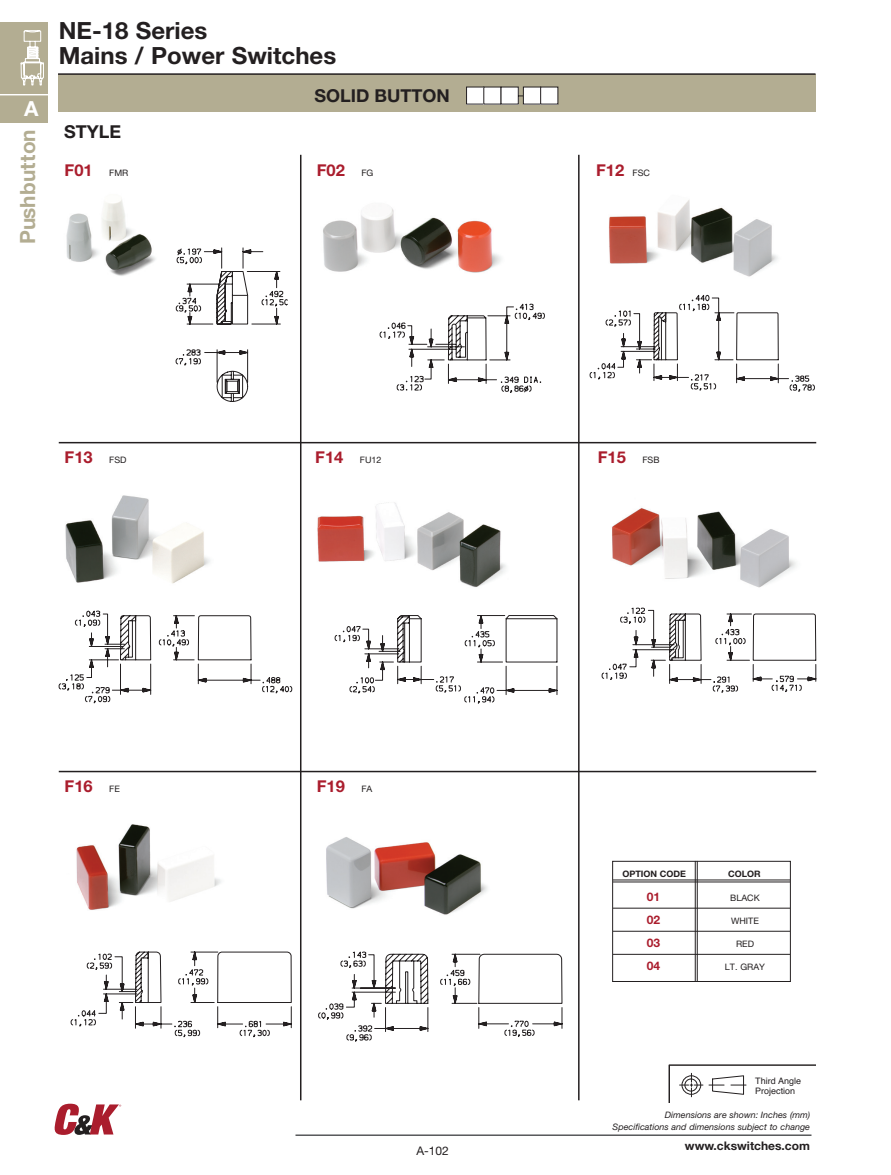
<style>
.page{position:relative;width:891px;height:1175px;background:#fff}
.page>*{position:absolute;margin:0;border:0;box-sizing:border-box;transform-origin:0 0}
.t1{font:700 23.7px/25.2px "Helvetica Neue LT Std";color:#231f20}
.t2{font:700 21px "Helvetica Neue";color:#b3ad92}
.t3{font:700 20.7px "Helvetica Neue";color:#fff}
.t4{font:700 17.85px "Helvetica Neue LT Std";color:#231f20}
.t5{font:700 16.35px "Helvetica Neue LT Std";color:#aa1d2d}
.t6{font:700 11.85px "Helvetica Neue LT Std";color:#231f20}
.t7{font:700 11.85px "Helvetica Neue LT Std";color:#aa1d2d}
.t8{font:11.85px "Helvetica Neue LT Std";color:#231f20}
.t9{font:italic 8.85px/11.9px "Helvetica Neue LT Std";color:#231f20;text-align:right}
.t10{font:8.85px "Helvetica Neue LT Std";color:#231f20}
.t11{font:8.85px/10.6px "Helvetica";color:#231f20}
.t12{font:700 8.85px "Helvetica Neue LT Std";color:#231f20}
.s1{font-weight:400;font-size:8.85px;color:#231f20}
.s2{font-weight:700;font-size:16.35px;color:#aa1d2d}
</style>
<div class="page">
<hr style="left:296px;top:1134px;width:516px;height:1px;background:#57585a">
<div style="left:0;top:22px;width:47px;height:100px;background:#b3ad92"></div>
<hr style="left:0;top:94px;width:47px;height:1px;background:#fff">
<svg style="left:20px;top:30px;width:24px;height:56px"></svg>
<svg style="left:55px;top:1103px;width:66px;height:31px"></svg>
<hr style="left:613px;top:879px;width:177px;height:1px;background:#231f20">
<hr style="left:613px;top:881px;width:177px;height:1px;background:#231f20">
<hr style="left:613px;top:907px;width:177px;height:1px;background:#231f20">
<hr style="left:613px;top:930px;width:177px;height:1px;background:#231f20">
<hr style="left:613px;top:954px;width:177px;height:1px;background:#231f20">
<div style="left:612px;top:861px;width:179px;height:120px;border:1px solid #231f20"></div>
<hr style="left:697px;top:861px;width:1px;height:120px;background:#231f20">
<hr style="left:695px;top:861px;width:1px;height:120px;background:#231f20">
<svg style="left:669px;top:1064px;width:147px;height:38px"></svg>
<div style="left:58px;top:74px;width:758px;height:37px;background:#b3ad92"></div>
<div style="left:467px;top:87px;width:17px;height:17px;background:#fff"></div>
<div style="left:484px;top:87px;width:17px;height:17px;background:#fff"></div>
<svg style="left:500px;top:87px;width:23px;height:17px"></svg>
<div style="left:523px;top:87px;width:18px;height:17px;background:#fff"></div>
<div style="left:523px;top:87px;width:18px;height:17px;border:1px solid #231f20"></div>
<div style="left:541px;top:87px;width:17px;height:17px;background:#fff"></div>
<div style="left:540px;top:87px;width:18px;height:17px;border:1px solid #231f20"></div>
<svg style="left:176px;top:247px;width:112px;height:155px"></svg>
<svg style="left:380px;top:304px;width:165px;height:89px"></svg>
<svg style="left:589px;top:294px;width:226px;height:98px"></svg>
<svg style="left:59px;top:611px;width:233px;height:92px"></svg>
<svg style="left:335px;top:615px;width:222px;height:88px"></svg>
<svg style="left:602px;top:608px;width:214px;height:84px"></svg>
<svg style="left:71px;top:951px;width:221px;height:86px"></svg>
<svg style="left:318px;top:951px;width:244px;height:90px"></svg>
<img style="left:326px;top:837px;width:161px;height:78px">
<img style="left:76px;top:824px;width:145px;height:86px">
<img style="left:612px;top:508px;width:184px;height:80px">
<img style="left:317px;top:502px;width:189px;height:85px">
<img style="left:65px;top:495px;width:145px;height:89px">
<img style="left:609px;top:200px;width:169px;height:77px">
<img style="left:323px;top:207px;width:178px;height:66px">
<img style="left:66px;top:199px;width:90px;height:77px">
<hr style="left:59px;top:770px;width:757px;height:2px;background:#231f20">
<hr style="left:59px;top:442px;width:757px;height:1px;background:#231f20">
<hr style="left:578px;top:155px;width:2px;height:945px;background:#231f20">
<hr style="left:300px;top:155px;width:1px;height:945px;background:#231f20">
<hr style="left:58px;top:73px;width:758px;height:2px;background:#231f20">
<h3 class="t3" style="left:24px;top:96px;width:16px">A</h3>
<h2 class="t2" style="left:15px;top:244px;width:116px;rotate:-90deg">Pushbutton</h2>
<h1 class="t1" style="left:59px;top:18px;width:279px">NE-18 Series<br>Mains / Power Switches</h1>
<h3 class="t4" style="left:314px;top:84px;width:137px">SOLID BUTTON</h3>
<h3 class="t4" style="left:64px;top:120px;width:59px">STYLE</h3>
<h3 class="t5" style="left:65px;top:160px;width:65px">F01 <span class="s1">FMR</span></h3>
<h3 class="t5" style="left:317px;top:160px;width:58px">F02 <span class="s1">FG</span></h3>
<h3 class="t5" style="left:596px;top:160px;width:55px">F12 <span class="s1">FSC</span></h3>
<h3 class="t5" style="left:65px;top:447px;width:63px">F13 <span class="s1">FSD</span></h3>
<p class="t10" style="left:315px;top:454px;width:68px"><span class="s2">F14</span> FU12</p>
<h3 class="t5" style="left:598px;top:447px;width:63px">F15 <span class="s1">FSB</span></h3>
<h3 class="t5" style="left:65px;top:775px;width:57px">F16 <span class="s1">FE</span></h3>
<h3 class="t5" style="left:317px;top:775px;width:57px">F19 <span class="s1">FA</span></h3>
<h3 class="t8" style="left:417px;top:1143px;width:34px">A-102</h3>
<p class="t12" style="left:622px;top:868px;width:65px">OPTION CODE</p>
<p class="t12" style="left:728px;top:868px;width:34px">COLOR</p>
<h3 class="t7" style="left:647px;top:889px;width:15px">01</h3>
<p class="t10" style="left:730px;top:892px;width:31px">BLACK</p>
<h3 class="t7" style="left:647px;top:912px;width:15px">02</h3>
<p class="t10" style="left:731px;top:915px;width:29px">WHITE</p>
<h3 class="t7" style="left:647px;top:935px;width:15px">03</h3>
<p class="t10" style="left:736px;top:938px;width:19px">RED</p>
<h3 class="t7" style="left:647px;top:958px;width:15px">04</h3>
<p class="t10" style="left:725px;top:961px;width:42px">LT. GRAY</p>
<p class="t11" style="left:755px;top:1075px;width:47px">Third Angle<br>Projection</p>
<p class="t9" style="left:613px;top:1108px;width:199px">Dimensions are shown: Inches (mm)<br>Specifications and dimensions subject to change</p>
<h3 class="t6" style="left:685px;top:1138px;width:127px">www.ckswitches.com</h3>
</div>
